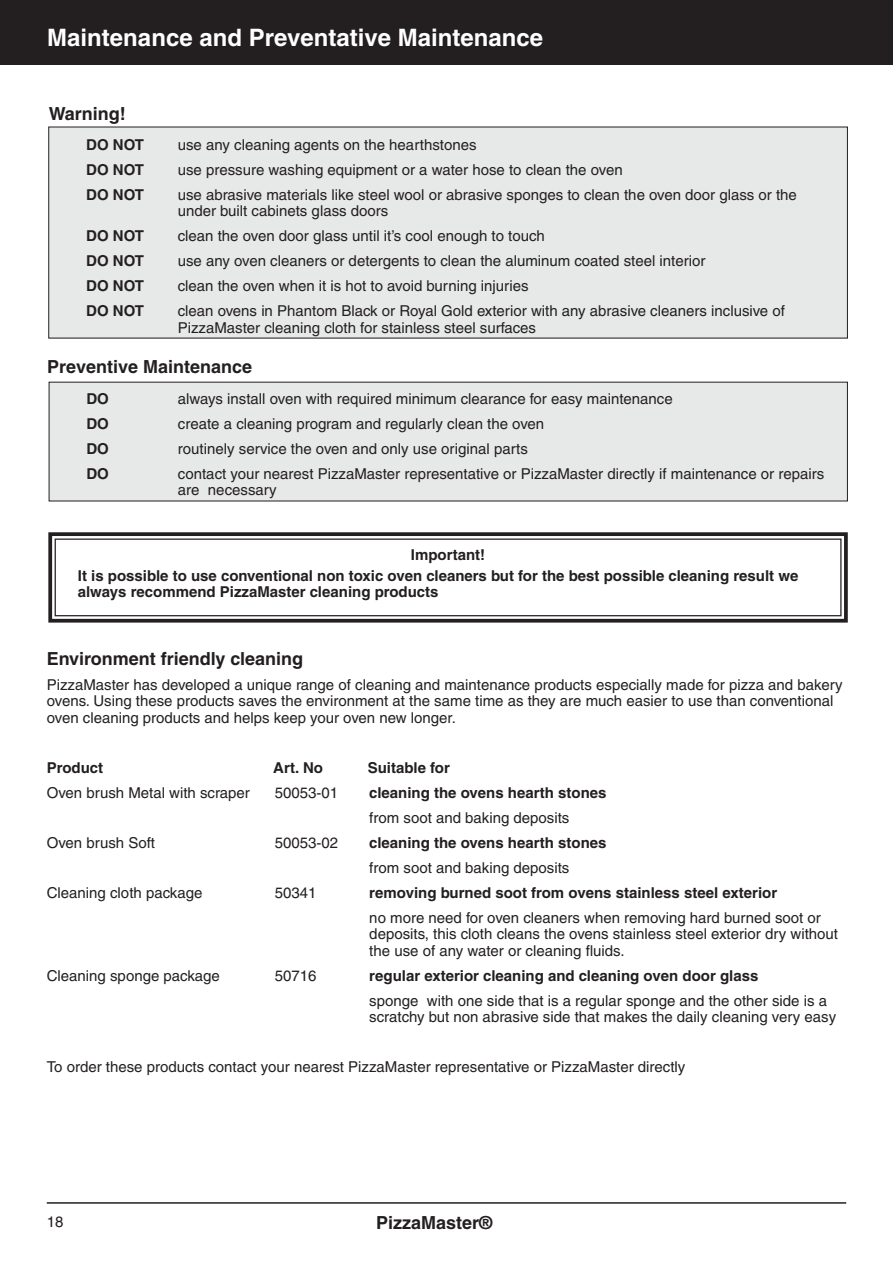
<style>
.page{position:relative;width:893px;height:1263px;background:#fff}
.page>*{position:absolute;margin:0;border:0;box-sizing:border-box;transform-origin:0 0}
.t1{font:700 24px "Helvetica";color:#fff}
.t2{font:700 18px "Helvetica";color:#231f20}
.t3{font:15px/16.5px "Helvetica";color:#231f20}
.t4{font:700 15px/21px "Helvetica";color:#231f20}
</style>
<div class="page">
<div style="left:0;top:0;width:893px;height:65px;background:#231f20"></div>
<hr style="left:47px;top:1202px;width:799px;height:2px;background:#231f20">
<div style="left:49px;top:127px;width:798px;height:211px;background:#e7e8e8"></div>
<div style="left:49px;top:382px;width:798px;height:119px;background:#e7e8e8"></div>
<svg style="left:48px;top:532px;width:800px;height:91px"></svg>
<div style="left:55px;top:538px;width:786px;height:78px;border:1px solid #231f20"></div>
<h1 class="t1" style="left:47px;top:23px;width:497px">Maintenance and Preventative Maintenance</h1>
<p class="t2" style="left:49px;top:103px;width:79px">Warning!</p>
<p class="t4" style="left:86px;top:134px;width:59px">DO NOT</p>
<p class="t3" style="left:178px;top:136px;width:300px">use any cleaning agents on the hearthstones</p>
<p class="t4" style="left:86px;top:159px;width:59px">DO NOT</p>
<p class="t3" style="left:178px;top:161px;width:447px">use pressure washing equipment or a water hose to clean the oven</p>
<p class="t4" style="left:86px;top:184px;width:59px">DO NOT</p>
<p class="t3" style="left:178px;top:186px;width:621px">use abrasive materials like steel wool or abrasive sponges to clean the oven door glass or the under built cabinets glass doors</p>
<p class="t4" style="left:86px;top:225px;width:59px">DO NOT</p>
<p class="t3" style="left:178px;top:228px;width:369px">clean the oven door glass until it’s cool enough to touch</p>
<p class="t4" style="left:86px;top:250px;width:59px">DO NOT</p>
<p class="t3" style="left:178px;top:253px;width:529px">use any oven cleaners or detergents to clean the aluminum coated steel interior</p>
<p class="t4" style="left:86px;top:275px;width:59px">DO NOT</p>
<p class="t3" style="left:178px;top:278px;width:352px">clean the oven when it is hot to avoid burning injuries</p>
<p class="t4" style="left:86px;top:300px;width:59px">DO NOT</p>
<p class="t3" style="left:178px;top:303px;width:609px">clean ovens in Phantom Black or Royal Gold exterior with any abrasive cleaners inclusive of<br>PizzaMaster cleaning cloth for stainless steel surfaces</p>
<p class="t2" style="left:47px;top:355px;width:206px">Preventive Maintenance</p>
<p class="t4" style="left:86px;top:388px;width:24px">DO</p>
<p class="t3" style="left:178px;top:390px;width:496px">always install oven with required minimum clearance for easy maintenance</p>
<p class="t4" style="left:86px;top:413px;width:24px">DO</p>
<p class="t3" style="left:178px;top:415px;width:368px">create a cleaning program and regularly clean the oven</p>
<p class="t4" style="left:86px;top:438px;width:24px">DO</p>
<p class="t3" style="left:178px;top:440px;width:351px">routinely service the oven and only use original parts</p>
<p class="t4" style="left:86px;top:463px;width:24px">DO</p>
<p class="t3" style="left:178px;top:465px;width:648px">contact your nearest PizzaMaster representative or PizzaMaster directly if maintenance or repairs are necessary</p>
<p class="t4" style="left:78px;top:544px;width:722px;text-indent:333px">Important!<br>It is possible to use conventional non toxic oven cleaners but for the best possible cleaning result we</p>
<p class="t4" style="left:78px;top:581px;width:362px">always recommend PizzaMaster cleaning products</p>
<p class="t2" style="left:47px;top:647px;width:258px">Environment friendly cleaning</p>
<p class="t3" style="left:47px;top:676px;width:797px">PizzaMaster has developed a unique range of cleaning and maintenance products especially made for pizza and bakery ovens. Using these products saves the environment at the same time as they are much easier to use than conventional oven cleaning products and helps keep your oven new longer.</p>
<p class="t4" style="left:47px;top:756px;width:58px">Product</p>
<p class="t4" style="left:273px;top:756px;width:51px">Art. No</p>
<p class="t4" style="left:368px;top:756px;width:84px">Suitable for</p>
<p class="t3" style="left:47px;top:784px;width:205px">Oven brush Metal with scraper</p>
<p class="t3" style="left:275px;top:784px;width:65px">50053-01</p>
<p class="t4" style="left:369px;top:781px;width:239px">cleaning the ovens hearth stones</p>
<p class="t3" style="left:369px;top:809px;width:202px">from soot and baking deposits</p>
<p class="t3" style="left:47px;top:834px;width:110px">Oven brush Soft</p>
<p class="t3" style="left:275px;top:834px;width:65px">50053-02</p>
<p class="t4" style="left:369px;top:831px;width:239px">cleaning the ovens hearth stones</p>
<p class="t3" style="left:369px;top:859px;width:202px">from soot and baking deposits</p>
<p class="t3" style="left:47px;top:884px;width:157px">Cleaning cloth package</p>
<p class="t3" style="left:275px;top:884px;width:43px">50341</p>
<p class="t4" style="left:369px;top:881px;width:409px">removing burned soot from ovens stainless steel exterior</p>
<p class="t3" style="left:369px;top:909px;width:470px">no more need for oven cleaners when removing hard burned soot or deposits, this cloth cleans the ovens stainless steel exterior dry without the use of any water or cleaning fluids.</p>
<p class="t3" style="left:47px;top:967px;width:175px">Cleaning sponge package</p>
<p class="t3" style="left:275px;top:967px;width:43px">50716</p>
<p class="t4" style="left:369px;top:964px;width:391px">regular exterior cleaning and cleaning oven door glass</p>
<p class="t3" style="left:369px;top:992px;width:468px">sponge with one side that is a regular sponge and the other side is a scratchy but non abrasive side that makes the daily cleaning very easy</p>
<p class="t3" style="left:47px;top:1058px;width:640px">To order these products contact your nearest PizzaMaster representative or PizzaMaster directly</p>
<p class="t3" style="left:47px;top:1213px;width:18px">18</p>
<p class="t2" style="left:376px;top:1212px;width:118px">PizzaMaster®</p>
</div>
